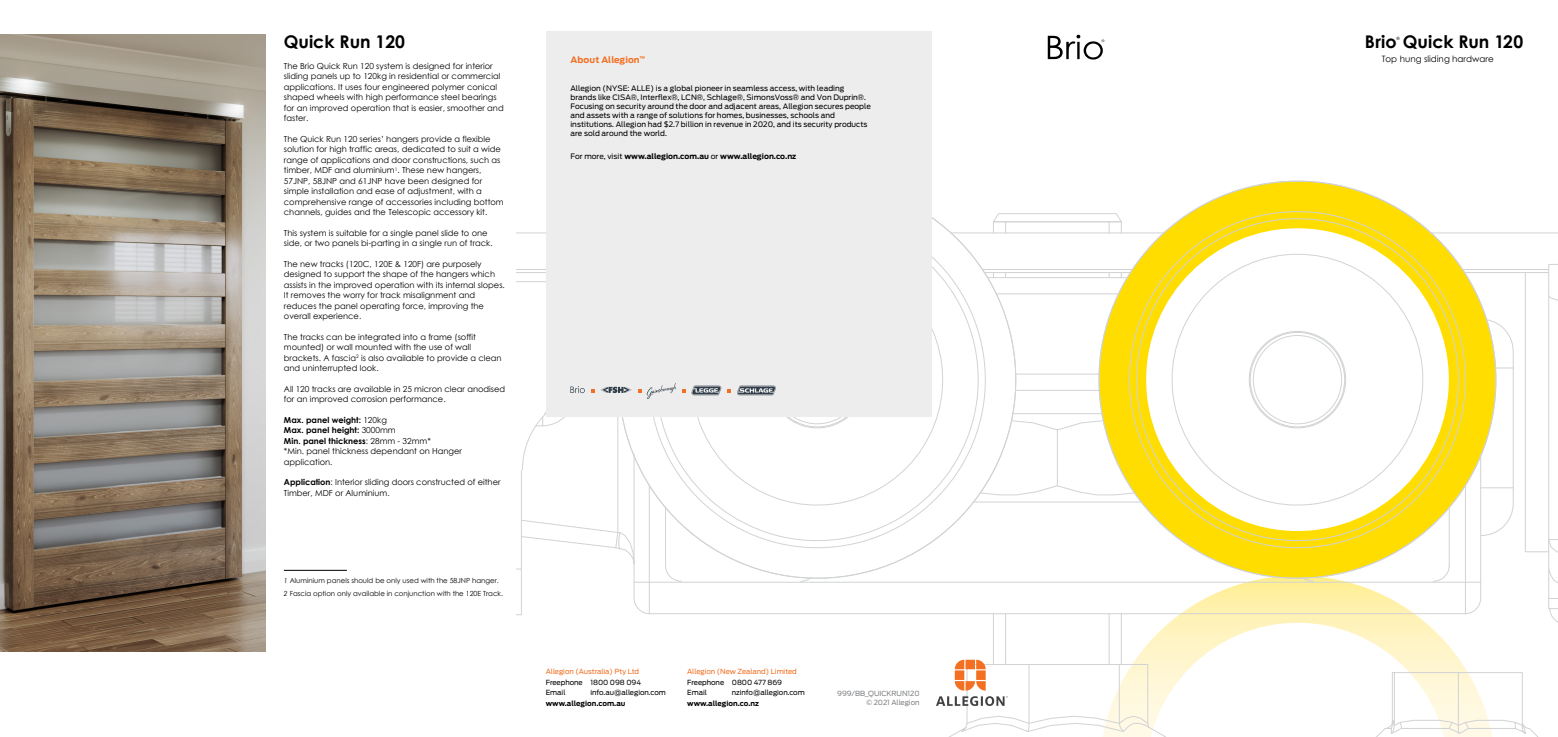
<style>
.page{position:relative;width:1558px;height:737px;background:#fff}
.page>*{position:absolute;margin:0;border:0;box-sizing:border-box;transform-origin:0 0}
.t1{font:700 17.5px "Century Gothic";color:#000}
.t2{font:8.75px "Century Gothic";color:#000}
.t3{font:700 8.75px "Antenna";letter-spacing:.01em;color:#f36f21}
.t4{font:8.31px/10.5px "Century Gothic";color:#000}
.t5{font:7.44px/8.9px "Antenna";color:#000}
.t6{font:700 7.44px "Antenna";letter-spacing:.005em;color:#000}
.t7{font:7px/12.6px "Century Gothic";color:#000}
.t8{font:7px "Antenna";letter-spacing:-.005em;color:#000}
.t9{font:7px "Antenna";letter-spacing:-.005em;color:#f36f21}
.t10{font:700 7px "Antenna";letter-spacing:.005em;color:#000}
.t11{font:7px/9.6px "Antenna";letter-spacing:-.005em;color:#808285;text-align:right}
.t12{font:4.38px "Century Gothic";color:#000}
.s1{font-weight:700}
.s2{font-style:italic}
.s3{font-weight:400}
</style>
<div class="page">
<svg style="left:1181px;top:588px;width:286px;height:90px"></svg>
<hr style="left:649px;top:613px;width:816px;height:1px;background:#d1d3d4">
<svg style="left:1464px;top:588px;width:17px;height:26px"></svg>
<hr style="left:1480px;top:487px;width:33px;height:1px;background:#d1d3d4">
<hr style="left:1512px;top:368px;width:1px;height:120px;background:#d1d3d4">
<svg style="left:1506px;top:331px;width:8px;height:37px"></svg>
<svg style="left:1506px;top:488px;width:8px;height:36px"></svg>
<svg style="left:1181px;top:180px;width:325px;height:408px"></svg>
<svg style="left:721px;top:169px;width:213px;height:414px"></svg>
<svg style="left:1241px;top:323px;width:111px;height:113px"></svg>
<svg style="left:1358px;top:671px;width:181px;height:66px"></svg>
<hr style="left:1462px;top:269px;width:86px;height:1px;background:#d1d3d4">
<hr style="left:1464px;top:272px;width:84px;height:1px;background:#d1d3d4">
<hr style="left:1431px;top:232px;width:127px;height:1px;background:#d1d3d4">
<hr style="left:1548px;top:539px;width:1px;height:30px;background:#d1d3d4">
<svg style="left:1548px;top:568px;width:10px;height:55px"></svg>
<svg style="left:1525px;top:264px;width:33px;height:289px"></svg>
<img style="left:0;top:35px;width:265px;height:616px">
<div style="left:546px;top:31px;width:385px;height:386px;background:#ededee"></div>
<svg style="left:727px;top:389px;width:4px;height:4px"></svg>
<svg style="left:737px;top:385px;width:137px;height:50px"></svg>
<svg style="left:516px;top:232px;width:205px;height:384px"></svg>
<svg style="left:934px;top:34px;width:247px;height:703px"></svg>
<hr style="left:284px;top:570px;width:63px;height:1px;background:#000">
<h1 class="t1" style="left:284px;top:28px;width:123px">Quick Run 120</h1>
<p class="t4" style="left:284px;top:60px;width:221px">The Brio Quick Run 120 system is designed for interior sliding panels up to 120kg in residential or commercial applications. It uses four engineered polymer conical shaped wheels with high performance steel bearings for an improved operation that is easier, smoother and faster.</p>
<p class="t4" style="left:284px;top:133px;width:221px">The Quick Run 120 series’ hangers provide a flexible solution for high traffic areas, dedicated to suit a wide range of applications and door constructions, such as timber, MDF and aluminium<sup>1</sup>. These new hangers, 57JNP, 58JNP and 61JNP have been designed for simple installation and ease of adjustment, with a comprehensive range of accessories including bottom channels, guides and the Telescopic accessory kit.</p>
<p class="t4" style="left:284px;top:227px;width:210px">This system is suitable for a single panel slide to one side, or two panels bi-parting in a single run of track.</p>
<p class="t4" style="left:284px;top:258px;width:222px">The new tracks (120C, 120E &amp; 120F) are purposely designed to support the shape of the hangers which assists in the improved operation with its internal slopes.<br>It removes the worry for track misalignment and reduces the panel operating force, improving the overall experience.</p>
<p class="t4" style="left:284px;top:331px;width:219px">The tracks can be integrated into a frame (soffit mounted) or wall mounted with the use of wall brackets. A fascia<sup>2</sup> is also available to provide a clean and uninterrupted look.</p>
<p class="t4" style="left:284px;top:383px;width:223px">All 120 tracks are available in 25 micron clear anodised for an improved corrosion performance.</p>
<p class="t4" style="left:284px;top:414px;width:180px"><span class="s1">Max. panel weight:</span> 120kg<br><span class="s1">Max. panel height:</span> 3000mm<br><span class="s1">Min. panel thickness</span>: 28mm - 32mm*<br>*Min. panel thickness dependant on Hanger application.</p>
<p class="t4" style="left:284px;top:476px;width:218px"><span class="s1">Application</span>: Interior sliding doors constructed of either<br>Timber, MDF or Aluminium.</p>
<p class="t7" style="left:284px;top:574px;width:221px"><span class="s2">1</span> Aluminium panels should be only used with the 58JNP hanger.<br><span class="s2">2</span> Fascia option only available in conjunction with the 120E Track.</p>
<p class="t3" style="left:570px;top:54px;width:76px">About Allegion<sup>™</sup></p>
<p class="t5" style="left:570px;top:84px;width:302px">Allegion (NYSE: ALLE) is a global pioneer in seamless access, with leading brands like CISA®, Interflex®, LCN®, Schlage®, SimonsVoss® and Von Duprin®.<br>Focusing on security around the door and adjacent areas, Allegion secures people and assets with a range of solutions for homes, businesses, schools and institutions. Allegion had $2.7 billion in revenue in 2020, and its security products are sold around the world.</p>
<p class="t6" style="left:570px;top:151px;width:227px"><span class="s3">For more, visit</span> www.allegion.com.au <span class="s3">or</span> www.allegion.co.nz</p>
<p class="t9" style="left:546px;top:667px;width:95px">Allegion (Australia) Pty Ltd</p>
<p class="t9" style="left:687px;top:667px;width:111px">Allegion (New Zealand) Limited</p>
<p class="t8" style="left:546px;top:677px;width:97px">Freephone 1800 098 094</p>
<p class="t8" style="left:687px;top:677px;width:96px">Freephone 0800 477 869</p>
<p class="t8" style="left:546px;top:688px;width:21px">Email</p>
<p class="t8" style="left:590px;top:688px;width:77px">info.au@allegion.com</p>
<p class="t8" style="left:687px;top:688px;width:21px">Email</p>
<p class="t8" style="left:732px;top:688px;width:74px">nzinfo@allegion.com</p>
<p class="t10" style="left:546px;top:698px;width:81px">www.allegion.com.au</p>
<p class="t10" style="left:687px;top:698px;width:73px">www.allegion.co.nz</p>
<p class="t11" style="left:837px;top:688px;width:84px">999/BB_QUICKRUN120 © 2021 Allegion</p>
<h1 class="t1" style="left:1365px;top:28px;width:160px">Brio Quick Run 120</h1>
<p class="t12" style="left:1396px;top:35px;width:5px">®</p>
<p class="t2" style="left:1382px;top:52px;width:113px">Top hung sliding hardware</p>
</div>
